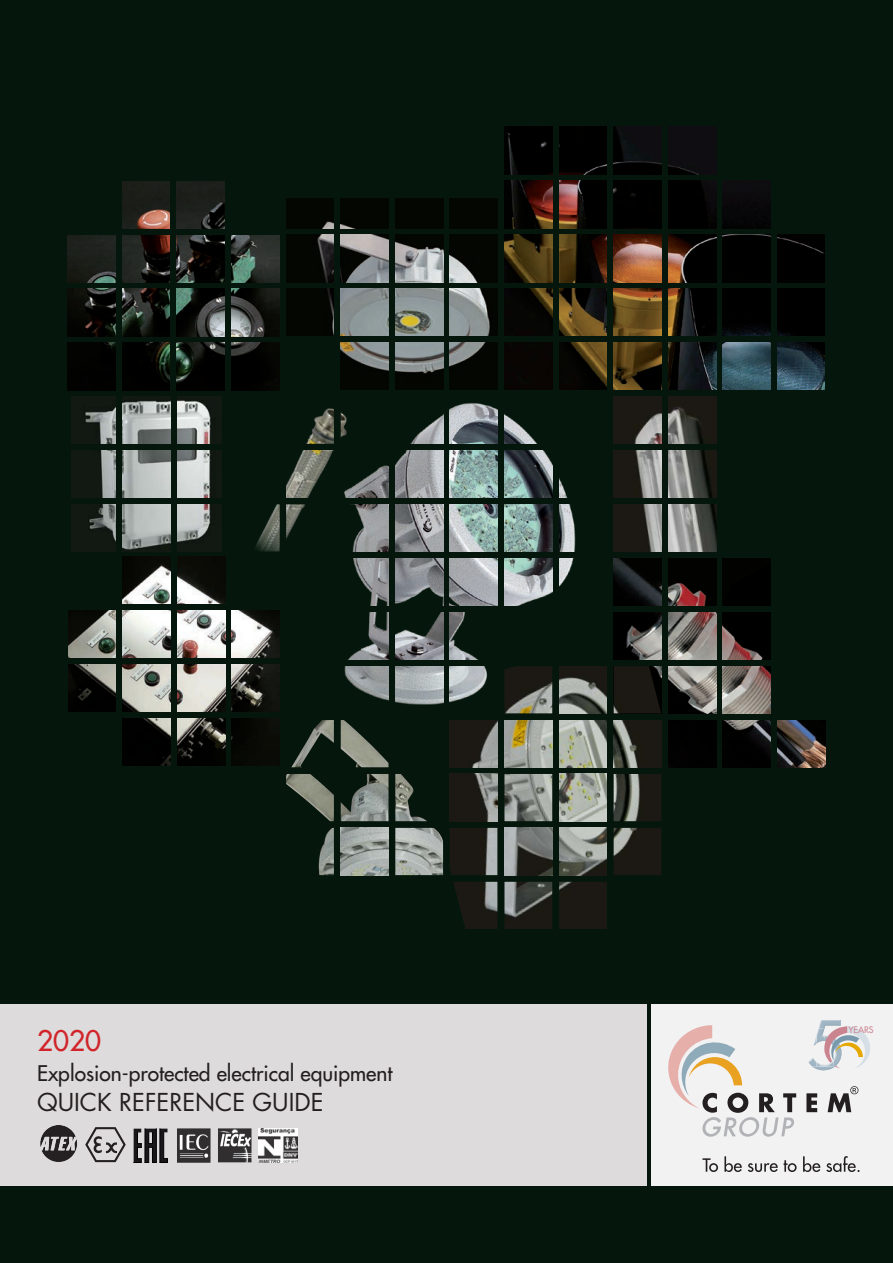
<style>
.page{position:relative;width:893px;height:1263px;background:#05170c}
.page>*{position:absolute;margin:0;border:0;box-sizing:border-box;transform-origin:0 0}
.t1{font:27.6px "Futura";color:#d1232a}
.t2{font:24px "Futura";color:#231f20}
.t3{font:21px "Futura";color:#231f20}
.t4{font:500 8.85px "Futura Std";color:#ca8490}
</style>
<div class="page">
<img style="left:177px;top:610px;width:48px;height:47px">
<img style="left:68px;top:610px;width:48px;height:47px">
<img style="left:68px;top:664px;width:48px;height:47px">
<img style="left:123px;top:556px;width:47px;height:47px">
<img style="left:123px;top:610px;width:47px;height:47px">
<img style="left:123px;top:664px;width:47px;height:47px">
<img style="left:123px;top:718px;width:47px;height:47px">
<img style="left:177px;top:556px;width:48px;height:47px">
<img style="left:177px;top:664px;width:48px;height:47px">
<img style="left:177px;top:718px;width:48px;height:47px">
<img style="left:232px;top:610px;width:48px;height:47px">
<img style="left:232px;top:664px;width:48px;height:47px">
<div style="left:232px;top:718px;width:47px;height:47px;background:#090a06"></div>
<img style="left:286px;top:199px;width:48px;height:29px">
<img style="left:286px;top:235px;width:48px;height:47px">
<div style="left:286px;top:289px;width:48px;height:47px;background:#040602"></div>
<img style="left:306px;top:408px;width:28px;height:36px">
<img style="left:286px;top:504px;width:19px;height:35px">
<img style="left:348px;top:612px;width:40px;height:47px">
<img style="left:344px;top:666px;width:44px;height:35px">
<img style="left:305px;top:720px;width:17px;height:25px">
<img style="left:286px;top:774px;width:20px;height:26px">
<img style="left:318px;top:828px;width:16px;height:47px">
<img style="left:341px;top:199px;width:47px;height:29px">
<img style="left:341px;top:235px;width:47px;height:47px">
<img style="left:341px;top:289px;width:47px;height:47px">
<img style="left:341px;top:343px;width:47px;height:47px">
<img style="left:341px;top:412px;width:6px;height:26px">
<img style="left:344px;top:465px;width:44px;height:33px">
<img style="left:350px;top:504px;width:38px;height:48px">
<img style="left:353px;top:558px;width:35px;height:47px">
<img style="left:341px;top:720px;width:47px;height:47px">
<img style="left:347px;top:775px;width:20px;height:37px">
<img style="left:341px;top:828px;width:47px;height:47px">
<img style="left:395px;top:235px;width:48px;height:47px">
<img style="left:395px;top:289px;width:48px;height:47px">
<img style="left:395px;top:343px;width:48px;height:47px">
<img style="left:410px;top:415px;width:33px;height:29px">
<img style="left:395px;top:450px;width:48px;height:48px">
<img style="left:395px;top:504px;width:48px;height:48px">
<img style="left:395px;top:558px;width:48px;height:47px">
<img style="left:395px;top:612px;width:48px;height:47px">
<img style="left:395px;top:666px;width:48px;height:39px">
<img style="left:450px;top:666px;width:37px;height:36px">
<img style="left:395px;top:774px;width:32px;height:47px">
<img style="left:395px;top:828px;width:48px;height:47px">
<img style="left:450px;top:235px;width:48px;height:47px">
<img style="left:450px;top:289px;width:48px;height:47px">
<img style="left:450px;top:343px;width:48px;height:47px">
<img style="left:450px;top:403px;width:48px;height:41px">
<img style="left:450px;top:450px;width:48px;height:48px">
<img style="left:450px;top:504px;width:48px;height:48px">
<img style="left:450px;top:558px;width:48px;height:47px">
<img style="left:450px;top:612px;width:27px;height:47px">
<img style="left:504px;top:127px;width:48px;height:47px">
<img style="left:504px;top:181px;width:48px;height:47px">
<img style="left:504px;top:235px;width:48px;height:47px">
<img style="left:504px;top:289px;width:48px;height:47px">
<div style="left:504px;top:343px;width:48px;height:47px;background:#090503"></div>
<img style="left:504px;top:414px;width:34px;height:30px">
<img style="left:504px;top:450px;width:48px;height:48px">
<img style="left:504px;top:504px;width:48px;height:48px">
<img style="left:504px;top:558px;width:48px;height:47px">
<div style="left:559px;top:127px;width:48px;height:47px;background:#000"></div>
<img style="left:559px;top:181px;width:48px;height:47px">
<img style="left:559px;top:235px;width:48px;height:47px">
<img style="left:559px;top:289px;width:48px;height:47px">
<img style="left:559px;top:343px;width:48px;height:47px">
<img style="left:559px;top:477px;width:9px;height:21px">
<img style="left:559px;top:504px;width:17px;height:48px">
<img style="left:559px;top:558px;width:15px;height:29px">
<img style="left:559px;top:666px;width:48px;height:47px">
<img style="left:614px;top:127px;width:47px;height:47px">
<div style="left:614px;top:181px;width:47px;height:47px;background:#000"></div>
<img style="left:614px;top:235px;width:47px;height:47px">
<img style="left:614px;top:289px;width:47px;height:47px">
<img style="left:614px;top:343px;width:47px;height:47px">
<img style="left:614px;top:558px;width:47px;height:47px">
<img style="left:614px;top:612px;width:47px;height:47px">
<img style="left:614px;top:666px;width:47px;height:47px">
<img style="left:668px;top:159px;width:34px;height:15px">
<img style="left:668px;top:181px;width:48px;height:47px">
<img style="left:668px;top:235px;width:48px;height:47px">
<img style="left:668px;top:289px;width:48px;height:47px">
<img style="left:668px;top:343px;width:48px;height:47px">
<img style="left:668px;top:397px;width:48px;height:47px">
<img style="left:614px;top:397px;width:47px;height:47px">
<img style="left:614px;top:450px;width:47px;height:48px">
<img style="left:668px;top:450px;width:48px;height:48px">
<img style="left:668px;top:504px;width:48px;height:48px">
<img style="left:668px;top:558px;width:48px;height:47px">
<img style="left:668px;top:612px;width:48px;height:47px">
<img style="left:668px;top:666px;width:48px;height:47px">
<div style="left:723px;top:188px;width:48px;height:40px;background:#080709"></div>
<div style="left:723px;top:235px;width:48px;height:47px;background:#000"></div>
<img style="left:723px;top:289px;width:48px;height:47px">
<img style="left:723px;top:343px;width:48px;height:47px">
<img style="left:723px;top:612px;width:48px;height:47px">
<img style="left:723px;top:666px;width:48px;height:47px">
<img style="left:723px;top:720px;width:48px;height:47px">
<div style="left:777px;top:235px;width:48px;height:47px;background:#000"></div>
<div style="left:777px;top:289px;width:48px;height:47px;background:#000"></div>
<img style="left:777px;top:343px;width:48px;height:47px">
<img style="left:777px;top:720px;width:48px;height:47px">
<img style="left:504px;top:720px;width:48px;height:47px">
<img style="left:450px;top:720px;width:48px;height:47px">
<img style="left:504px;top:666px;width:48px;height:47px">
<img style="left:559px;top:720px;width:48px;height:47px">
<img style="left:559px;top:774px;width:48px;height:47px">
<img style="left:504px;top:774px;width:48px;height:47px">
<img style="left:450px;top:774px;width:48px;height:47px">
<img style="left:614px;top:720px;width:47px;height:47px">
<img style="left:559px;top:828px;width:48px;height:47px">
<div style="left:559px;top:882px;width:48px;height:47px;background:#1c1914"></div>
<img style="left:504px;top:828px;width:48px;height:47px">
<img style="left:504px;top:882px;width:48px;height:47px">
<img style="left:614px;top:774px;width:47px;height:47px">
<img style="left:614px;top:828px;width:47px;height:47px">
<img style="left:123px;top:396px;width:47px;height:48px">
<img style="left:71px;top:396px;width:45px;height:48px">
<img style="left:71px;top:450px;width:45px;height:47px">
<img style="left:123px;top:450px;width:47px;height:48px">
<img style="left:123px;top:504px;width:47px;height:47px">
<img style="left:71px;top:504px;width:45px;height:47px">
<img style="left:177px;top:396px;width:45px;height:48px">
<img style="left:177px;top:450px;width:45px;height:48px">
<img style="left:177px;top:504px;width:45px;height:47px">
<img style="left:286px;top:450px;width:48px;height:48px">
<img style="left:256px;top:504px;width:24px;height:47px">
<img style="left:68px;top:235px;width:47px;height:47px">
<img style="left:68px;top:289px;width:47px;height:47px">
<div style="left:68px;top:343px;width:47px;height:47px;background:#020201"></div>
<img style="left:122px;top:181px;width:48px;height:47px">
<img style="left:122px;top:235px;width:48px;height:47px">
<img style="left:122px;top:289px;width:48px;height:47px">
<img style="left:122px;top:343px;width:48px;height:47px">
<img style="left:177px;top:181px;width:48px;height:47px">
<img style="left:177px;top:235px;width:48px;height:47px">
<img style="left:177px;top:289px;width:48px;height:47px">
<img style="left:177px;top:343px;width:48px;height:47px">
<img style="left:231px;top:235px;width:48px;height:47px">
<img style="left:231px;top:289px;width:48px;height:47px">
<img style="left:231px;top:343px;width:48px;height:47px">
<img style="left:614px;top:504px;width:47px;height:47px">
<img style="left:450px;top:828px;width:47px;height:47px">
<img style="left:453px;top:882px;width:44px;height:47px">
<div style="left:651px;top:1004px;width:242px;height:181px;background:#f2f2f2"></div>
<div style="left:0;top:1004px;width:646px;height:181px;background:#dddbdb"></div>
<img style="left:40px;top:1125px;width:16px;height:28px">
<svg style="left:85px;top:1127px;width:41px;height:35px"></svg>
<img style="left:177px;top:1128px;width:74px;height:35px">
<svg style="left:702px;top:1158px;width:16px;height:14px"></svg>
<svg style="left:724px;top:1156px;width:18px;height:16px"></svg>
<svg style="left:748px;top:1160px;width:49px;height:12px"></svg>
<svg style="left:803px;top:1156px;width:17px;height:16px"></svg>
<svg style="left:826px;top:1156px;width:33px;height:16px"></svg>
<svg style="left:134px;top:1128px;width:34px;height:35px"></svg>
<hr style="left:160px;top:1128px;width:1px;height:34px;background:#000">
<img style="left:259px;top:1128px;width:39px;height:34px">
<img style="left:820px;top:1020px;width:21px;height:5px">
<svg style="left:668px;top:1025px;width:202px;height:112px"></svg>
<p class="t1" style="left:37px;top:1022px;width:65px">2020</p>
<p class="t3" style="left:37px;top:1059px;width:357px">Explosion-protected electrical equipment</p>
<p class="t2" style="left:37px;top:1085px;width:288px">QUICK REFERENCE GUIDE</p>
<p class="t4" style="left:848px;top:1024px;width:27px">YEARS</p>
</div>
